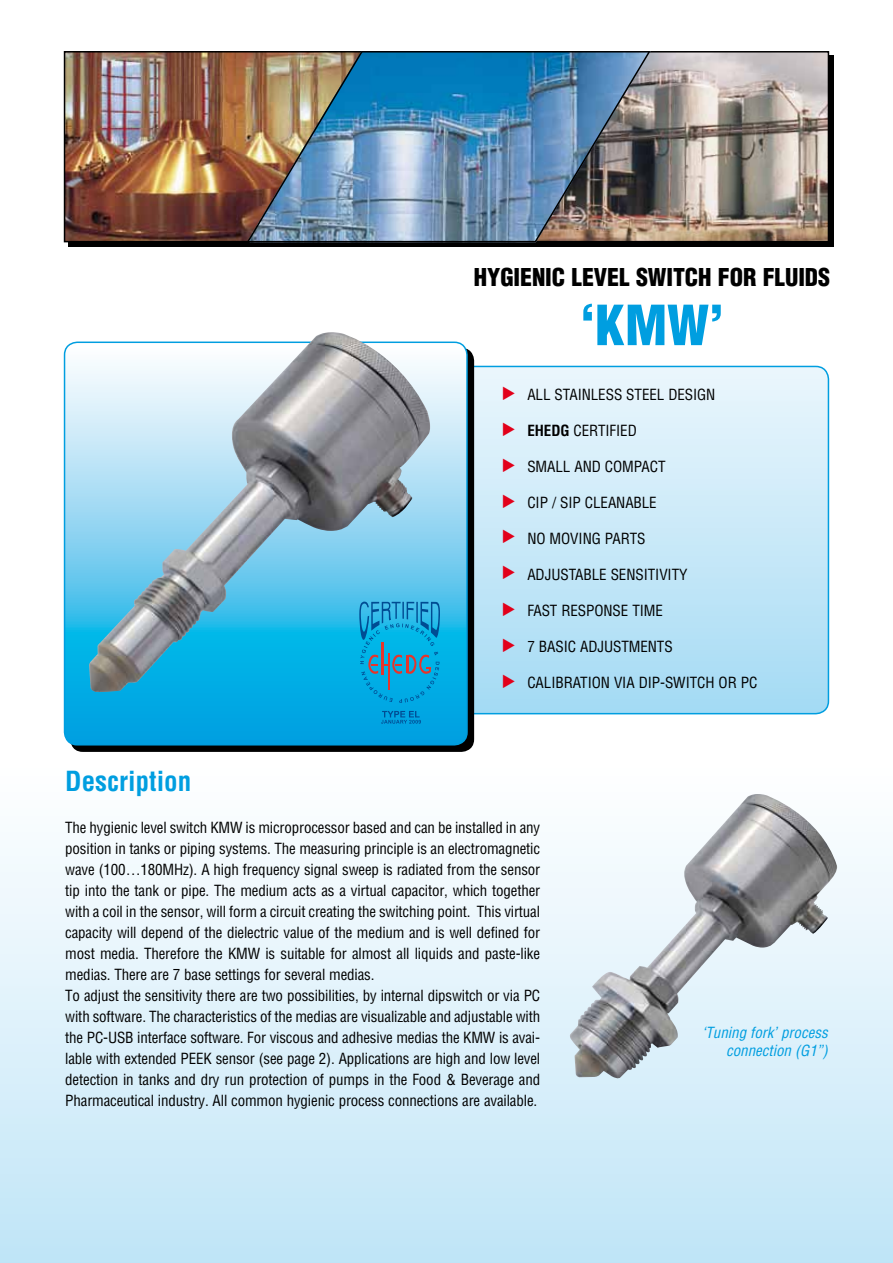
<style>
.page{position:relative;width:893px;height:1263px;background:#fff}
.page>*{position:absolute;margin:0;border:0;box-sizing:border-box;transform-origin:0 0}
.t1{font:900 condensed 54px "Helvetica";color:#009ee0}
.t2{font:700 condensed 27px "Helvetica";color:#009ee0}
.t3{font:900 condensed 24px "Helvetica";letter-spacing:-.005em;color:#000}
.t4{font:condensed 15px/21px "Helvetica";letter-spacing:-.01em;color:#000}
.t5{font:italic condensed 15px/18px "Helvetica";color:#009ee0;text-align:right}
.s1{font-weight:700}
</style>
<div class="page">
<div style="left:0;top:765px;width:893px;height:498px;background:linear-gradient(to bottom,#f8f7f7,#c2e7f9)"></div>
<svg style="left:474px;top:366px;width:354px;height:348px;background:#c6e7f7"></svg>
<div style="left:70px;top:348px;width:404px;height:404px;background:#000;border-radius:13px"></div>
<div style="left:68px;top:55px;width:765px;height:192px;background:#000"></div>
<svg style="left:65px;top:344px;width:402px;height:401px;background:#61b5d6"></svg>
<div style="left:64px;top:341px;width:404px;height:404px;border:2px solid #009ee0;border-radius:13px"></div>
<img style="left:652px;top:54px;width:174px;height:185px">
<div style="left:505px;top:51px;width:324px;height:191px;border:2px solid #000"></div>
<img style="left:67px;top:54px;width:178px;height:185px">
<div style="left:64px;top:51px;width:316px;height:191px;border:2px solid #000"></div>
<img style="left:245px;top:51px;width:407px;height:192px">
<img style="left:89px;top:336px;width:227px;height:356px">
<img style="left:570px;top:796px;width:178px;height:284px">
<svg style="left:359px;top:602px;width:81px;height:101px;background:#18a0d1"></svg>
<svg style="left:381px;top:711px;width:40px;height:13px"></svg>
<svg style="left:503px;top:386px;width:12px;height:50px"></svg>
<svg style="left:503px;top:458px;width:12px;height:50px"></svg>
<svg style="left:503px;top:530px;width:12px;height:49px"></svg>
<svg style="left:503px;top:602px;width:12px;height:50px"></svg>
<svg style="left:503px;top:674px;width:12px;height:14px"></svg>
<h3 class="t3" style="left:474px;top:262px;width:358px">HYGIENIC LEVEL SWITCH FOR FLUIDS</h3>
<h1 class="t1" style="left:580px;top:292px;width:146px">‘KMW’</h1>
<p class="t4" style="left:527px;top:384px;width:190px">All Stainless steel design</p>
<p class="t4" style="left:527px;top:420px;width:111px"><span class="s1">EHEDG</span> certified</p>
<p class="t4" style="left:527px;top:456px;width:140px">Small and compact</p>
<p class="t4" style="left:527px;top:492px;width:131px">CIP / SIP cleanable</p>
<p class="t4" style="left:527px;top:528px;width:118px">No moving parts</p>
<p class="t4" style="left:527px;top:564px;width:162px">Adjustable sensitivity</p>
<p class="t4" style="left:527px;top:600px;width:3px">Fas</p>
<p class="t4" style="left:550px;top:600px;width:115px">t response time</p>
<p class="t4" style="left:527px;top:636px;width:145px">7 bas ic adjustments</p>
<p class="t4" style="left:527px;top:672px;width:222px">Calibration via dip-switch or PC</p>
<h2 class="t2" style="left:65px;top:765px;width:127px">Description</h2>
<p class="t4" style="left:65px;top:817px;width:476px">The hygienic level switch KMW is microprocessor based and can be installed in any position in tanks or piping systems. The measuring principle is an electromagnetic wave (100…180MHz). A high frequency signal sweep is radiated from the sensor tip into the tank or pipe. The medium acts as a virtual capacitor, which together with a coil in the sensor, will form a circuit creating the switching point. This virtual capacity will depend of the dielectric value of the medium and is well defined for most media. Therefore the KMW is suitable for almost all liquids and paste-like medias. There are 7 base settings for several medias.<br>To adjust the sensitivity there are two possibilities, by internal dipswitch or via PC with software. The characteristics of the medias are visualizable and adjustable with the PC-U SB interface software. For viscous and adhesive medias the KMW is avai&shy;lable with extended PEEK sensor (see page 2). Applications are high and low level detection in tanks and dry run protection of pumps in the Food &amp; Beverage and Pharmaceutical industry. All common hygienic process connections are available.</p>
<p class="t5" style="left:702px;top:1023px;width:127px">‘Tuning fork’ process connection (G1”)</p>
</div>
